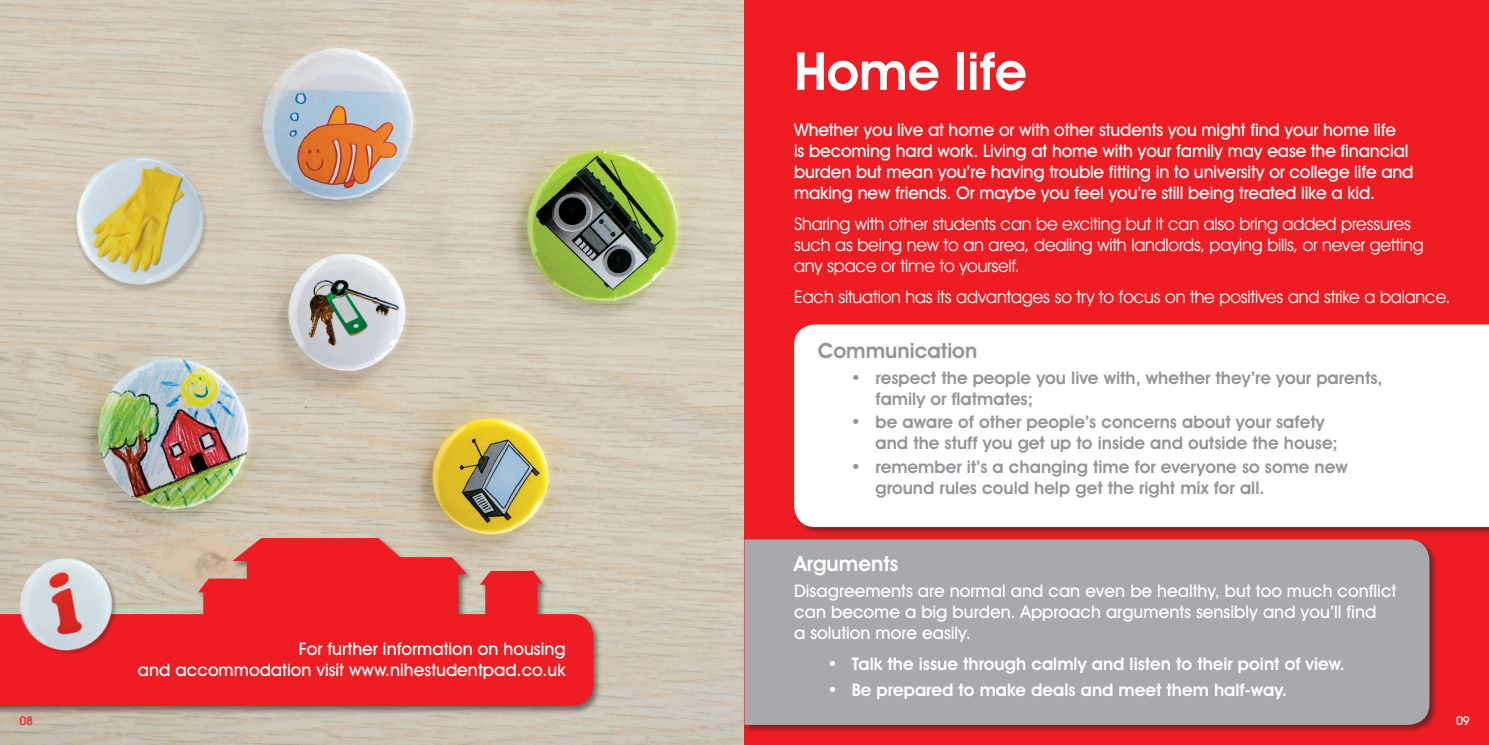
<style>
.page{position:relative;width:1489px;height:745px;background:#fff}
.page>*{position:absolute;margin:0;border:0;box-sizing:border-box;transform-origin:0 0}
.Heading{font:600 52.5px "Avant Garde IT Cby BT";color:#fff}
.Sub_Heading{font:600 21px "Avant Garde IT Cby BT";color:#939598}
.Sub_Heading-2{font:600 21px "Avant Garde IT Cby BT";color:#fff}
.Body_text_black{font:500 17.5px/21px "Avant Garde IT Cby BT";letter-spacing:-.01em;color:#fff}
.Bullet{font:600 17.5px/21px "Avant Garde IT Cby BT";color:#939598}
.Body_text_black-2{font:17.5px/21px "Avant Garde IT Cby BT";letter-spacing:-.01em;color:#fff}
.Bullet-2{font:600 17.5px "Avant Garde IT Cby BT";color:#fff}
.Futher_INFO{font:500 17.5px/21px "Avant Garde IT Cby BT";color:#fff;text-align:right}
.t1{font:500 12.25px "Avant Garde IT Cby BT";color:#ee1d23}
.t2{font:500 12.25px "Avant Garde IT Cby BT";color:#fff}
</style>
<div class="page">
<img style="left:0;top:0;width:744px;height:744px">
<div style="left:744px;top:0;width:744px;height:744px;background:#ee1d23"></div>
<div style="left:792px;top:322px;width:696px;height:213px;background:#231f20;opacity:.55"></div>
<div style="left:794px;top:324px;width:694px;height:202px;background:#fff"></div>
<div style="left:742px;top:537px;width:696px;height:196px;background:#231f20;opacity:.55"></div>
<div style="left:744px;top:539px;width:685px;height:185px;background:#a8a9ad"></div>
<div style="left:0;top:536px;width:602px;height:178px;background:#231f20;opacity:.55"></div>
<svg style="left:0;top:537px;width:593px;height:168px;background:#e64242"></svg>
<img style="left:13px;top:549px;width:106px;height:106px">
<img style="left:51px;top:130px;width:177px;height:178px">
<p class="Futher_INFO" style="left:138px;top:637px;width:429px">For further information on housing<br>and accommodation visit www.nihestudentpad.co.uk</p>
<p class="Heading" style="left:794px;top:40px;width:234px">Home life</p>
<p class="Body_text_black" style="left:794px;top:119px;width:621px">Whether you live at home or with other students you might find your home life<br>is becoming hard work. Living at home with your family may ease the financial burden but mean you’re having trouble fitting in to university or college life and making new friends. Or maybe you feel you’re still being treated like a kid.</p>
<p class="Body_text_black-2" style="left:794px;top:213px;width:631px">Sharing with other students can be exciting but it can also bring added pressures such as being new to an area, dealing with landlords, paying bills, or never getting any space or time to yourself.</p>
<p class="Body_text_black-2" style="left:794px;top:286px;width:657px">Each situation has its advantages so try to focus on the positives and strike a balance.</p>
<p class="Sub_Heading" style="left:817px;top:337px;width:161px">Communication</p>
<p class="Bullet" style="left:875px;top:367px;width:508px;text-indent:-24px">• respect the people you live with, whether they’re your parents, family or flatmates;</p>
<p class="Bullet" style="left:875px;top:411px;width:464px;text-indent:-24px">• be aware of other people’s concerns about your safety and the stuff you get up to inside and outside the house;</p>
<p class="Bullet" style="left:875px;top:456px;width:474px;text-indent:-24px">• remember it’s a changing time for everyone so some new ground rules could help get the right mix for all.</p>
<p class="Sub_Heading-2" style="left:794px;top:550px;width:106px">Arguments</p>
<p class="Body_text_black" style="left:794px;top:579px;width:603px">Disagreements are normal and can even be healthy, but too much conflict can become a big burden. Approach arguments sensibly and you’ll find<br>a solution more easily.</p>
<p class="Bullet-2" style="left:827px;top:652px;width:519px">• Talk the issue through calmly and listen to their point of view.</p>
<p class="Bullet-2" style="left:827px;top:678px;width:461px">• Be prepared to make deals and meet them half-way.</p>
<p class="t1" style="left:19px;top:712px;width:15px">08</p>
<p class="t2" style="left:1455px;top:713px;width:15px">09</p>
</div>
